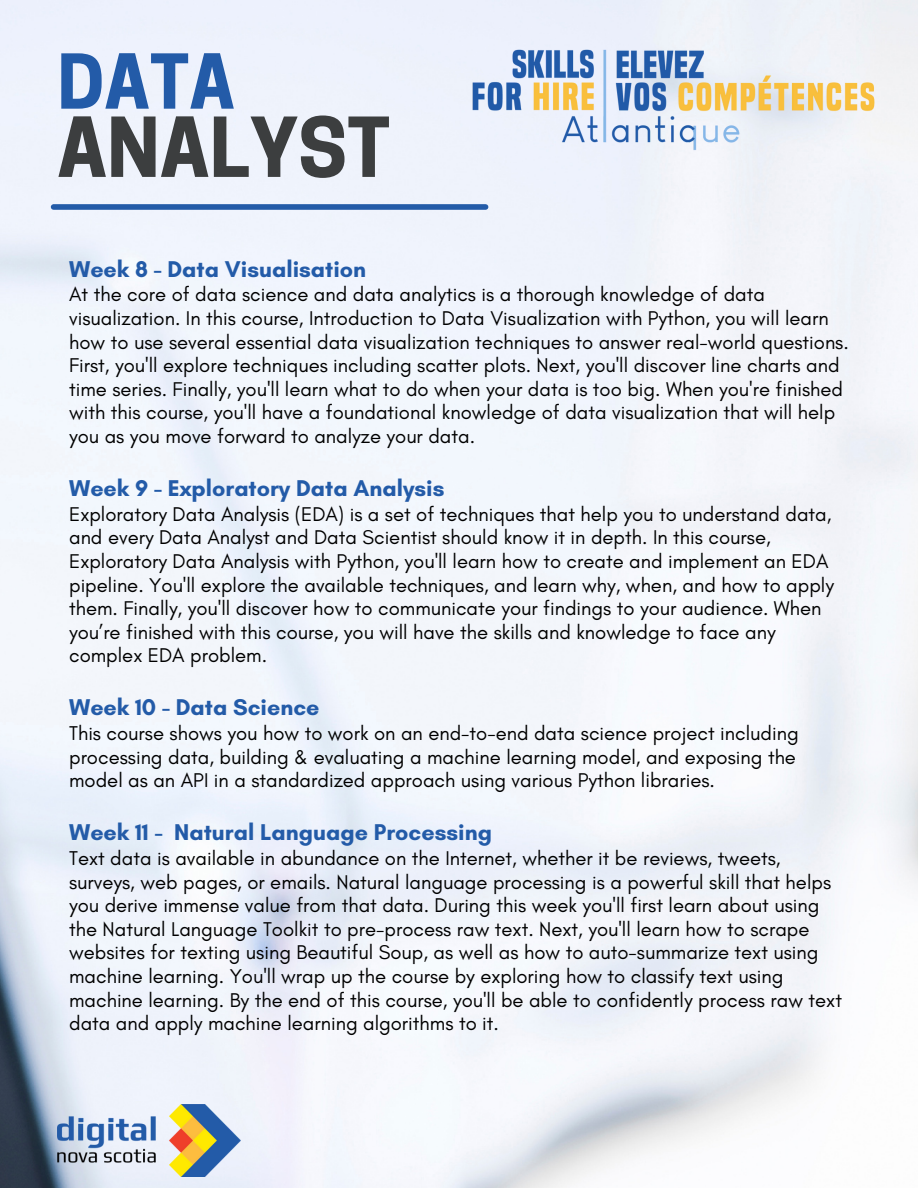
<style>
.page{position:relative;width:918px;height:1188px;background:#fff}
.page>*{position:absolute;margin:0;border:0;box-sizing:border-box;transform-origin:0 0}
.t1{font:700 77.4px "Cooper Hewitt";color:#3c3e3f}
.t2{font:700 70.95px "Cooper Hewitt";color:#235ba8}
.t3{font:700 23.25px "Glacial Indifference";color:#235ba8}
.t4{font:20.25px/23.7px "Glacial Indifference";color:#000}
</style>
<div class="page">
<img style="left:0;top:0;width:918px;height:1188px">
<div style="left:54px;top:204px;width:432px;height:6px;background:#235ba8"></div>
<img style="left:459px;top:25px;width:431px;height:133px">
<img style="left:57px;top:1104px;width:184px;height:72px">
<p class="t2" style="left:57px;top:55px;width:179px">DATA</p>
<p class="t1" style="left:57px;top:119px;width:334px">ANALYST</p>
<p class="t3" style="left:69px;top:254px;width:299px">Week 8 - Data Visualisation</p>
<p class="t4" style="left:69px;top:282px;width:781px">At the core of data science and data analytics is a thorough knowledge of data visualization. In this course, Introduction to Data Visualization with Python, you will learn how to use several essential data visualization techniques to answer real-world questions.<br>First, you'll explore techniques including scatter plots. Next, you'll discover line charts and time series. Finally, you'll learn what to do when your data is too big. When you're finished with this course, you'll have a foundational knowledge of data visualization that will help you as you move forward to analyze your data.</p>
<p class="t3" style="left:69px;top:474px;width:377px">Week 9 - Exploratory Data Analysis</p>
<p class="t4" style="left:69px;top:502px;width:766px">Exploratory Data Analysis (EDA) is a set of techniques that help you to understand data, and every Data Analyst and Data Scientist should know it in depth. In this course, Exploratory Data Analysis with Python, you'll learn how to create and implement an EDA pipeline. You'll explore the available techniques, and learn why, when, and how to apply them. Finally, you'll discover how to communicate your findings to your audience. When you’re finished with this course, you will have the skills and knowledge to face any complex EDA problem.</p>
<p class="t3" style="left:69px;top:693px;width:252px">Week 10 - Data Science</p>
<p class="t4" style="left:69px;top:721px;width:731px">This course shows you how to work on an end-to-end data science project including processing data, building &amp; evaluating a machine learning model, and exposing the model as an API in a standardized approach using various Python libraries.</p>
<p class="t3" style="left:69px;top:818px;width:424px">Week 11 - Natural Language Processing</p>
<p class="t4" style="left:69px;top:846px;width:764px">Text data is available in abundance on the Internet, whether it be reviews, tweets, surveys, web pages, or emails. Natural language processing is a powerful skill that helps you derive immense value from that data. During this week you'll first learn about using the Natural Language Toolkit to pre-process raw text. Next, you'll learn how to scrape websites for texting using Beautiful Soup, as well as how to auto-summarize text using machine learning. You'll wrap up the course by exploring how to classify text using</p>
<p class="t4" style="left:69px;top:988px;width:774px">machine learning. By the end of this course, you'll be able to confidently process raw text data and apply machine learning algorithms to it.</p>
</div>
